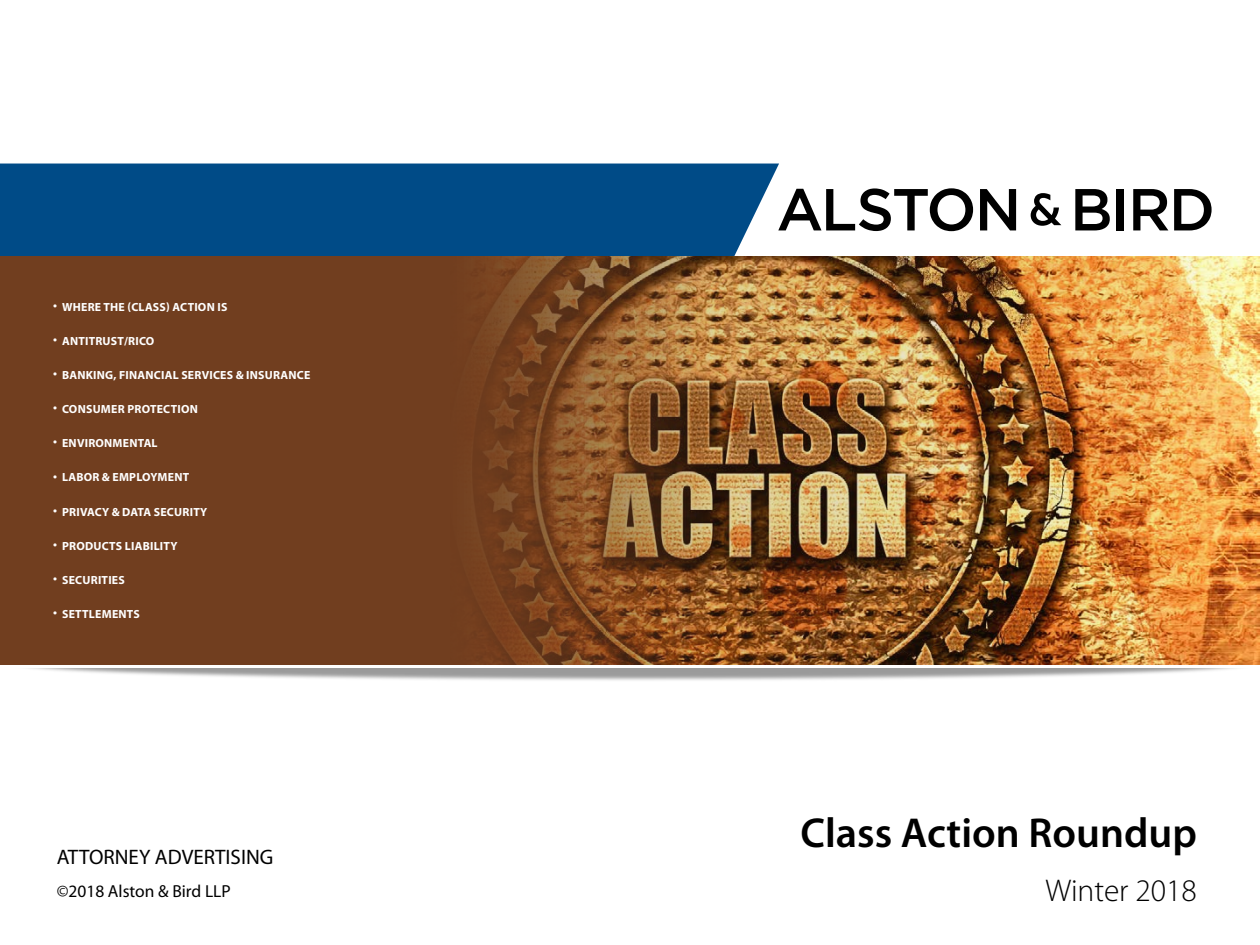
<style>
.page{position:relative;width:1260px;height:945px;background:#fff}
.page>*{position:absolute;margin:0;border:0;box-sizing:border-box;transform-origin:0 0}
.t1{font:600 42px "Myriad Pro";color:#000}
.t2{font:300 31.5px "Myriad Pro";color:#000}
.t3{font:21px "Myriad Pro";color:#000}
.t4{font:17.5px "Myriad Pro";color:#000}
.t5{font:700 11.9px "Myriad Pro";letter-spacing:.02em;color:#fff}
</style>
<div class="page">
<div style="left:0;top:256px;width:1260px;height:409px;background:#713e1f"></div>
<img style="left:485px;top:256px;width:775px;height:409px">
<svg style="left:779px;top:188px;width:194px;height:43px"></svg>
<svg style="left:980px;top:189px;width:36px;height:41px"></svg>
<svg style="left:1031px;top:193px;width:30px;height:33px"></svg>
<svg style="left:1075px;top:189px;width:35px;height:41px"></svg>
<div style="left:1117px;top:189px;width:7px;height:41px;background:#000"></div>
<svg style="left:1133px;top:189px;width:35px;height:41px"></svg>
<svg style="left:1174px;top:189px;width:38px;height:41px"></svg>
<div style="left:0;top:164px;width:779px;height:92px;background:#004b87"></div>
<p class="t5" style="left:53px;top:299px;width:176px">• WHERE THE (CLASS) ACTION IS</p>
<p class="t5" style="left:53px;top:333px;width:103px">• ANTITRUST/RICO</p>
<p class="t5" style="left:53px;top:367px;width:259px">• BANKING, FINANCIAL SERVICES &amp; INSURANCE</p>
<p class="t5" style="left:53px;top:401px;width:146px">• CONSUMER PROTECTION</p>
<p class="t5" style="left:53px;top:435px;width:106px">• ENVIRONMENTAL</p>
<p class="t5" style="left:53px;top:470px;width:138px">• LABOR &amp; EMPLOYMENT</p>
<p class="t5" style="left:53px;top:504px;width:156px">• PRIVACY &amp; DATA SECURITY</p>
<p class="t5" style="left:53px;top:538px;width:126px">• PRODUCTS LIABILITY</p>
<p class="t5" style="left:53px;top:572px;width:73px">• SECURITIES</p>
<p class="t5" style="left:53px;top:606px;width:88px">• SETTLEMENTS</p>
<h3 class="t3" style="left:57px;top:844px;width:218px">ATTORNEY ADVERTISING</h3>
<h3 class="t4" style="left:57px;top:880px;width:176px">©2018 Alston &amp; Bird LLP</h3>
<h1 class="t1" style="left:801px;top:806px;width:398px">Class Action Roundup</h1>
<h2 class="t2" style="left:1045px;top:871px;width:153px">Winter 2018</h2>
</div>
